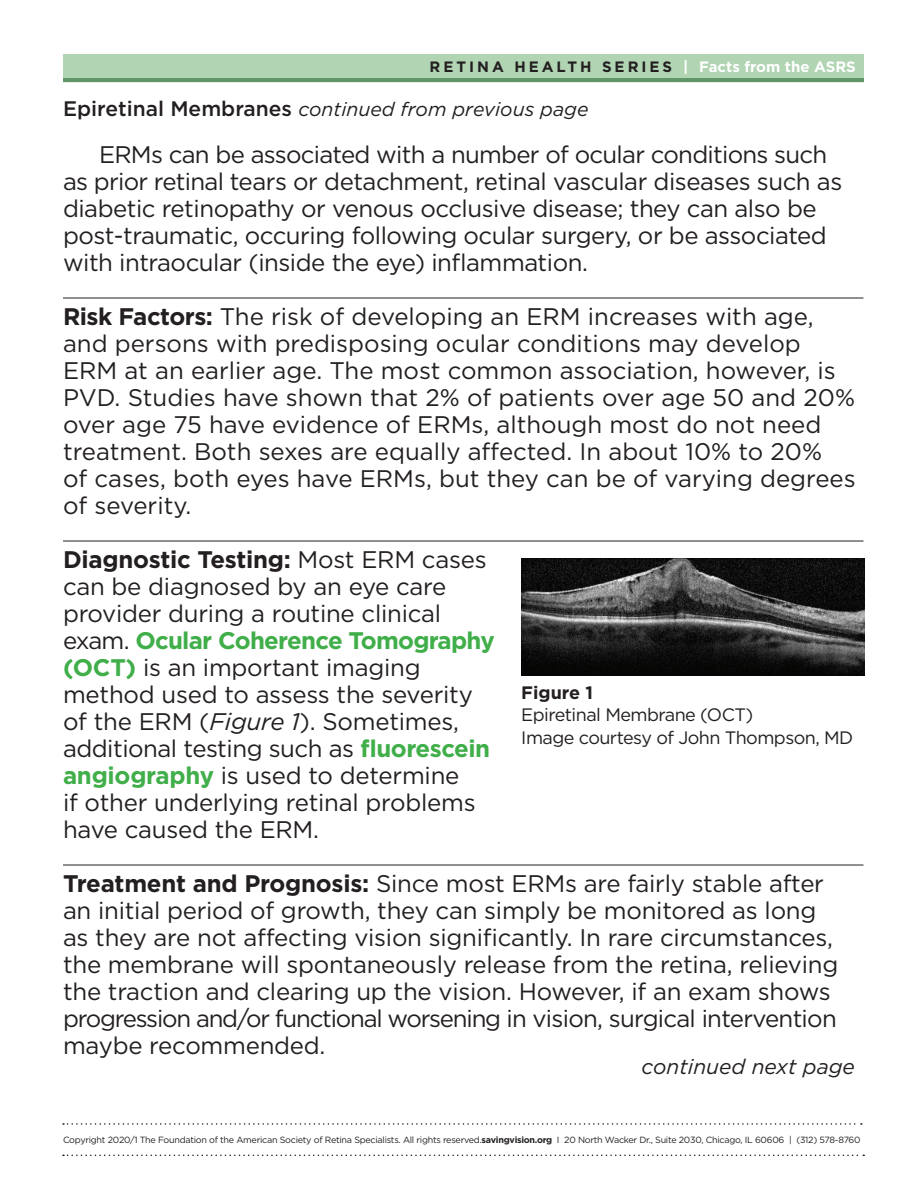
<style>
.page{position:relative;width:918px;height:1188px;background:#fff}
.page>*{position:absolute;margin:0;border:0;box-sizing:border-box;transform-origin:0 0}
.t1{font:24px/27px "Gotham";letter-spacing:-.01em;color:#231f20}
.t2{font:italic 21px "Gotham";color:#231f20}
.t3{font:italic 19.5px "Gotham";color:#231f20}
.t4{font:18px/22.5px "Gotham";letter-spacing:-.03em;color:#231f20}
.t5{font:700 18px "Gotham";color:#231f20}
.t6{font:700 15px "Gotham";letter-spacing:.2em;color:#231f20}
.t7{font:9px "Gotham";letter-spacing:-.03em;color:#231f20}
.s1{color:#fff}
.s2{font-weight:500;font-style:normal;font-size:21px}
.s3{font-weight:700}
.s4{font-weight:700;color:#40ae49}
.s5{font-style:italic}
</style>
<div class="page">
<hr style="left:63px;top:298px;width:800px;height:1px;background:#231f20">
<hr style="left:63px;top:541px;width:800px;height:1px;background:#231f20">
<hr style="left:63px;top:865px;width:800px;height:1px;background:#231f20">
<hr style="left:63px;top:78px;width:801px;height:4px;background:#609768">
<div style="left:63px;top:54px;width:801px;height:24px;background:#b1d4b3"></div>
<svg style="left:63px;top:1123px;width:799px;height:2px"></svg>
<svg style="left:63px;top:1155px;width:801px;height:1px"></svg>
<img style="left:521px;top:558px;width:344px;height:117px">
<p class="t6" style="left:429px;top:57px;width:428px">RETINA HEALTH SERIES <span class="s1">| Factsfrom the ASRS</span></p>
<p class="t3" style="left:63px;top:96px;width:527px"><span class="s2">Epiretinal Membranes</span> continued from previous page</p>
<p class="t1" style="left:63px;top:141px;width:781px;text-indent:36px">ERMs can be associated with a number of ocular conditions such as prior retinal tears or detachment, retinal vascular diseases such as diabetic retinopathy or venous occlusive disease; they can also be post-traumatic, occuring following ocular surgery, or be associated with intraocular (inside the eye) inflammation.</p>
<p class="t1" style="left:63px;top:303px;width:794px"><span class="s3">Risk Factors:</span> The risk of developing an ERM increases with age, and persons with predisposing ocular conditions may develop ERM at an earlier age. The most common association, however, is PVD. Studies have shown that 2% of patients over age 50 and 20% over age 75 have evidence of ERMs, although most do not need treatment. Both sexes are equally affected. In about 10% to 20%<br>of cases, both eyes have ERMs, but they can be of varying degrees of severity.</p>
<p class="t1" style="left:63px;top:546px;width:433px"><span class="s3">Diagnostic Testing:</span> Most ERM cases can be diagnosed by an eye care provider during a routine clinical exam. <span class="s4">Ocular Coherence Tomography (OCT)</span> is an important imaging method used to assess the severity of the ERM (<span class="s5">Figure 1</span>). Sometimes, additional testing such as <span class="s4">fluorescein angiography</span> is used to determine<br>if other underlying retinal problems have caused the ERM.</p>
<p class="t1" style="left:63px;top:870px;width:777px"><span class="s3">Treatment and Prognosis:</span> Since most ERMs are fairly stable after an initial period of growth, they can simply be monitored as long as they are not affecting vision significantly. In rare circumstances, the membrane will spontaneously release from the retina, relieving the traction and clearing up the vision. However, if an exam shows progression and/or functional worsening in vision, surgical intervention maybe recommended.</p>
<p class="t5" style="left:521px;top:680px;width:73px">Figure 1</p>
<p class="t4" style="left:521px;top:703px;width:333px">Epiretinal Membrane (OCT)<br>Image courtesy of John Thompson, MD</p>
<p class="t2" style="left:642px;top:1053px;width:215px">continued next page</p>
<p class="t7" style="left:63px;top:1134px;width:799px">Copyright 2020/1 The Foundation of the American Society of Retina Specialists. All rights reserved.<span class="s3">savingvision.org</span> I 20 North Wacker Dr., Suite 2030, Chicago, IL 60606 | (312) 578-8760</p>
</div>
